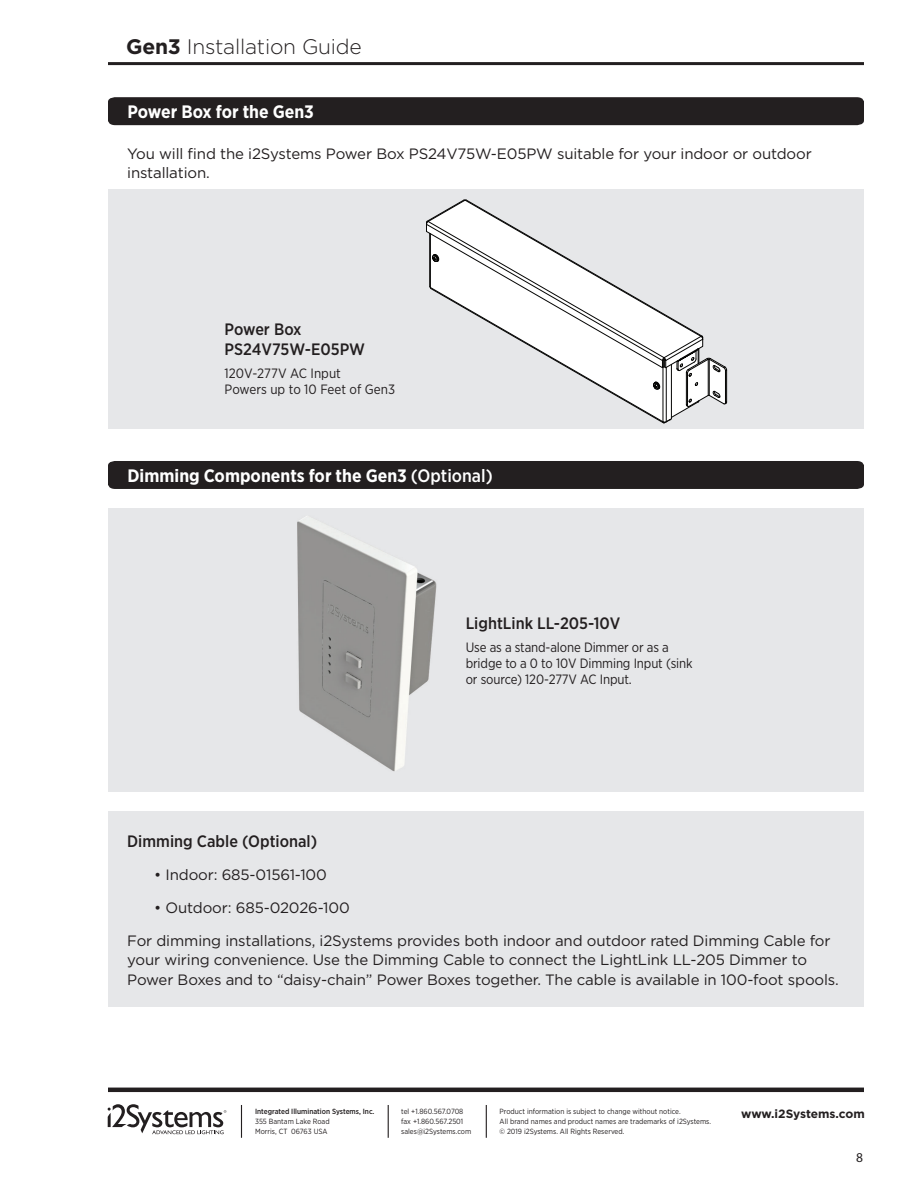
<style>
.page{position:relative;width:918px;height:1188px;background:#fff}
.page>*{position:absolute;margin:0;border:0;box-sizing:border-box;transform-origin:0 0}
.t1{font:300 21px "Gotham";letter-spacing:-.01em;color:#231f20}
.t2{font:700 18px "Gotham Narrow";color:#fff}
.t3{font:500 16.5px/19.8px "Gotham Narrow";color:#231f20}
.t4{font:15px/19.5px "Gotham";letter-spacing:-.01em;color:#231f20}
.t5{font:13.5px/16.2px "Gotham Narrow";letter-spacing:-.01em;color:#231f20}
.t6{font:13.5px "Myriad Pro";color:#231f20}
.t7{font:700 12px "Gotham";letter-spacing:-.01em;color:#231f20}
.t8{font:7.5px/9.8px "Gotham Narrow";color:#231f20}
.t9{font:500 7.5px "Gotham Narrow";color:#231f20}
.s1{font-weight:700}
.s2{font-weight:500}
</style>
<div class="page">
<svg style="left:108px;top:1104px;width:118px;height:30px"></svg>
<hr style="left:108px;top:1088px;width:756px;height:4px;background:#231f20">
<hr style="left:388px;top:1105px;width:1px;height:33px;background:#231f20">
<hr style="left:486px;top:1105px;width:1px;height:33px;background:#231f20">
<hr style="left:241px;top:1105px;width:1px;height:33px;background:#231f20">
<hr style="left:108px;top:62px;width:756px;height:3px;background:#231f20">
<div style="left:108px;top:189px;width:756px;height:240px;background:#e6e7e9"></div>
<div style="left:108px;top:508px;width:756px;height:283px;background:#e6e7e9"></div>
<div style="left:108px;top:811px;width:756px;height:196px;background:#e6e7e9"></div>
<img style="left:297px;top:516px;width:140px;height:255px">
<svg style="left:426px;top:199px;width:301px;height:225px"></svg>
<div style="left:108px;top:97px;width:756px;height:28px;background:#231f20"></div>
<div style="left:108px;top:461px;width:756px;height:28px;background:#231f20"></div>
<h1 class="t1" style="left:126px;top:37px;width:237px"><span class="s1">Gen3</span> Installation Guide</h1>
<p class="t2" style="left:127px;top:105px;width:188px">Power Box for the Gen3</p>
<p class="t4" style="left:127px;top:145px;width:686px">You will find the i2Systems Power Box PS24V75W-E05PW suitable for your indoor or outdoor installation.</p>
<p class="t3" style="left:225px;top:321px;width:142px">Power Box<br>PS24V75W-E05PW</p>
<p class="t5" style="left:225px;top:366px;width:172px">120V-277V AC Input<br>Powers up to 10 Feet of Gen3</p>
<p class="t2" style="left:127px;top:468px;width:367px">Dimming Components for the Gen3 <span class="s2">(Optional)</span></p>
<p class="t3" style="left:466px;top:614px;width:156px">LightLink LL-205-10V</p>
<p class="t5" style="left:466px;top:640px;width:229px">Use as a stand-alone Dimmer or as a bridge to a 0 to 10V Dimming Input (sink or source) 120-277V AC Input.</p>
<p class="t3" style="left:127px;top:833px;width:191px">Dimming Cable (Optional)</p>
<p class="t4" style="left:154px;top:866px;width:174px">• Indoor: 685-01561-100</p>
<p class="t4" style="left:154px;top:899px;width:197px">• Outdoor: 685-02026-100</p>
<p class="t4" style="left:127px;top:932px;width:713px">For dimming installations, i2Systems provides both indoor and outdoor rated Dimming Cable for your wiring convenience. Use the Dimming Cable to connect the LightLink LL-205 Dimmer to<br>Power Boxes and to “daisy-chain” Power Boxes together. The cable is available in 100-foot spools.</p>
<p class="t9" style="left:255px;top:1109px;width:121px">Integrated Illumination Systems, Inc.</p>
<p class="t7" style="left:741px;top:1108px;width:125px">www.i2Systems.com</p>
<p class="t8" style="left:255px;top:1117px;width:76px">355 Bantam Lake Road<br>Morris, CT 06763 USA</p>
<p class="t8" style="left:401px;top:1108px;width:72px">tel +1.860.567.0708 fax +1.860.567.2501 sales@i2Systems.com</p>
<p class="t8" style="left:500px;top:1108px;width:213px">Product information is subject to change without notice.<br>All brand names and product names are trademarks of i2Systems. © 2019 i2Systems. All Rights Reserved.</p>
<p class="t6" style="left:856px;top:1149px;width:8px">8</p>
</div>
